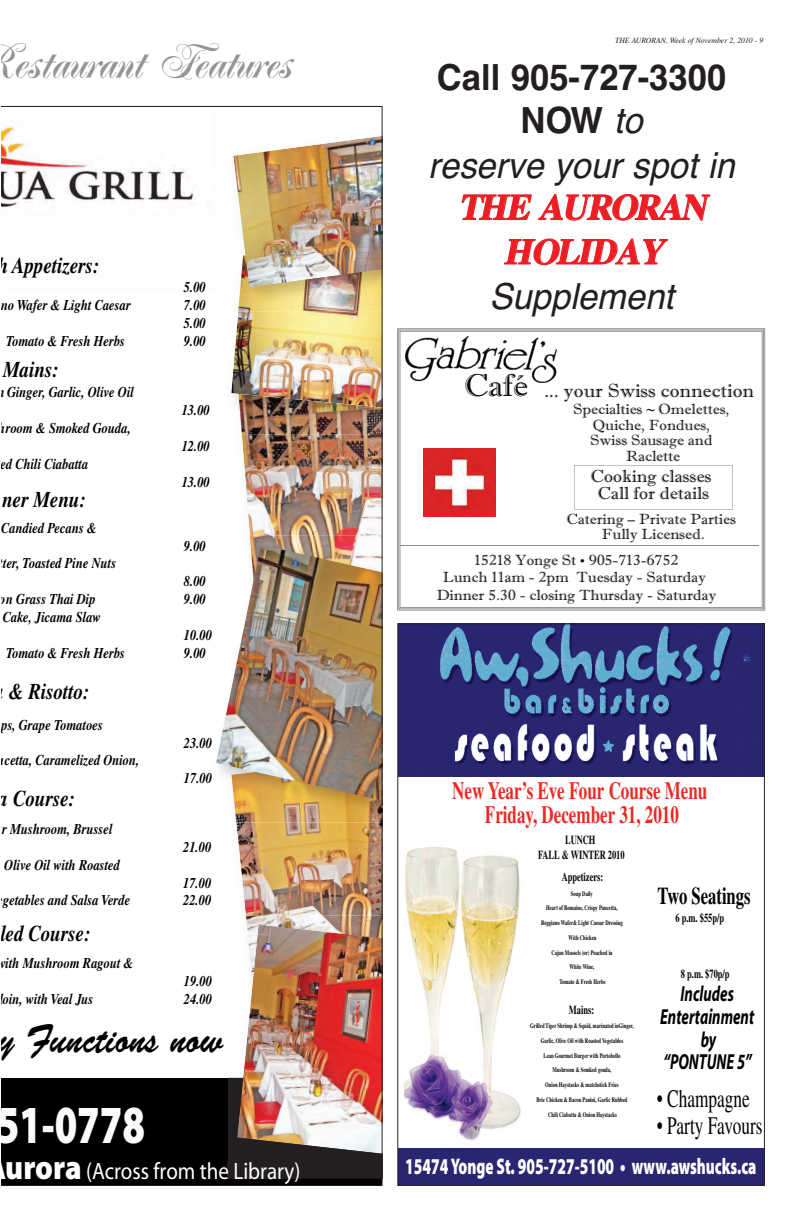
<style>
.page{position:relative;width:792px;height:1224px;background:#fff}
.page>*{position:absolute;margin:0;border:0;box-sizing:border-box;transform-origin:0 0}
.t1{font:53.8px "Myriad Pro Black+VLBPHT";color:#fcfbfc;scale:.73 1}
.t2{font:48px "Poppl Residenz Regular+SWDZYN";color:#939598;scale:.96 1}
.t3{font:40.7px "Brush Script+INNSFJ";color:#000;scale:.86 1}
.t4{font:36px/43.7px "Helvetica Oblique+BMTGSV";color:#231f20;text-align:center;scale:.96 1}
.t5{font:31.6px "Imprint MT Shadow+FRFGZL";color:#040503;scale:1.06 1}
.t6{font:25.2px "Times Roman+EPUGUJ";color:#000;scale:.68 1}
.t7{font:24.8px/24.6px "Times Bold+QCWEUD";color:#ee2823;text-align:center;scale:.68 1}
.t8{font:24.2px "Times Bold+QCWEUD";color:#000;scale:.68 1}
.t9{font:23.7px "Myriad Roman+COAEMK";color:#fff;scale:.89 1}
.t10{font:22.7px "Myriad Pro Black+VLBPHT";color:#fff;scale:.67 1}
.t11{font:22.5px "Times Bold Italic+FHLCPY";color:#000;scale:.84 1}
.t12{font:21.8px/22.7px "Myriad Bold Italic+HWZKLG";color:#000;text-align:center;scale:.68 1}
.t13{font:19px "Imprint MT Shadow+FRFGZL";color:#040503;scale:1.06 1}
.t14{font:17.4px/17.4px "Imprint MT Shadow+FRFGZL";color:#040503;text-align:center;scale:1.06 1}
.t15{font:14.9px/17.9px "Times Bold Italic+FHLCPY";color:#000;scale:.84 1}
.t16{font:14.7px/15.6px "Imprint MT Shadow+FRFGZL";color:#040503;text-align:center;scale:1.06 1}
.t17{font:12.3px "Times Bold+QCWEUD";color:#000;scale:.68 1}
.t18{font:12.3px/14.7px "Times Bold+QCWEUD";color:#040503;text-align:center;scale:.68 1}
.t19{font:8px "Times Italic+HJFKEX";color:#231f20;scale:.96 1}
.t20{font:6.8px/14.7px "Times Bold+QCWEUD";color:#000;text-align:center;scale:.68 1}
.s1{font-family:"Myriad Pro Black+VLBPHT";font-size:34.3px}
.s2{color:#fdfdfd}
.s3{font-family:"Helvetica Bold TT+PBNAFC"}
.s4{font-family:"Times Bold+QCWEUD";font-style:italic;color:#ee1d23}
.s5{font-family:"Times Bold+UCTTMF";font-style:italic;color:#ee1d23}
</style>
<div class="page">
<img style="left:2px;top:106px;width:381px;height:1080px">
<img style="left:424px;top:448px;width:72px;height:68px">
<img style="left:405px;top:336px;width:152px;height:47px">
<hr style="left:400px;top:545px;width:359px;height:1px;background:#8b8c8f">
<svg style="left:574px;top:465px;width:159px;height:44px"></svg>
<div style="left:400px;top:331px;width:362px;height:277px;border:1px solid #939598"></div>
<img style="left:404px;top:847px;width:117px;height:294px">
<img style="left:399px;top:625px;width:364px;height:152px">
<div style="left:398px;top:1148px;width:366px;height:37px;background:#292571"></div>
<p class="t2" style="left:11px;top:42px;width:291px">estaurant Features</p>
<p class="t11" style="left:-2px;top:257px;width:123px">h Appetizers:</p>
<p class="t15" style="left:184px;top:280px;width:28px">5.00</p>
<p class="t15" style="left:1px;top:298px;width:156px">no Wafer &amp; Light Caesar</p>
<p class="t15" style="left:184px;top:298px;width:28px">7.00<br>5.00</p>
<p class="t15" style="left:6px;top:333px;width:143px">Tomato &amp; Fresh Herbs</p>
<p class="t15" style="left:184px;top:333px;width:28px">9.00</p>
<p class="t11" style="left:3px;top:361px;width:68px">Mains:</p>
<p class="t15" style="left:-3px;top:384px;width:165px">n Ginger, Garlic, Olive Oil</p>
<p class="t15" style="left:-1px;top:420px;width:159px">hroom &amp; Smoked Gouda,</p>
<p class="t15" style="left:1px;top:456px;width:106px">ed Chili Ciabatta</p>
<p class="t11" style="left:2px;top:491px;width:101px">ner Menu:</p>
<p class="t15" style="left:1px;top:520px;width:115px">Candied Pecans &amp;</p>
<p class="t15" style="left:0;top:556px;width:140px">tter, Toasted Pine Nuts</p>
<p class="t15" style="left:182px;top:402px;width:35px">13.00</p>
<p class="t15" style="left:182px;top:438px;width:35px">12.00</p>
<p class="t15" style="left:182px;top:474px;width:35px">13.00</p>
<p class="t15" style="left:184px;top:538px;width:28px">9.00</p>
<p class="t15" style="left:184px;top:574px;width:28px">8.00</p>
<p class="t15" style="left:0;top:592px;width:116px">on Grass Thai Dip</p>
<p class="t15" style="left:184px;top:592px;width:28px">9.00</p>
<p class="t15" style="left:3px;top:610px;width:118px">Cake, Jicama Slaw</p>
<p class="t15" style="left:184px;top:627px;width:35px">10.00</p>
<p class="t15" style="left:6px;top:645px;width:143px">Tomato &amp; Fresh Herbs</p>
<p class="t15" style="left:184px;top:645px;width:28px">9.00</p>
<p class="t11" style="left:9px;top:683px;width:97px">&amp; Risotto:</p>
<p class="t15" style="left:1px;top:717px;width:122px">ps, Grape Tomatoes</p>
<p class="t15" style="left:-2px;top:753px;width:170px">ncetta, Caramelized Onion,</p>
<p class="t11" style="left:-1px;top:790px;width:92px">a Course:</p>
<p class="t15" style="left:2px;top:821px;width:133px">r Mushroom, Brussel</p>
<p class="t15" style="left:4px;top:857px;width:139px">Olive Oil with Roasted</p>
<p class="t15" style="left:184px;top:735px;width:35px">23.00</p>
<p class="t15" style="left:184px;top:771px;width:35px">17.00</p>
<p class="t15" style="left:183px;top:839px;width:35px">21.00</p>
<p class="t15" style="left:183px;top:875px;width:35px">17.00</p>
<p class="t15" style="left:-2px;top:893px;width:159px">egetables and Salsa Verde</p>
<p class="t15" style="left:183px;top:893px;width:35px">22.00</p>
<p class="t11" style="left:1px;top:925px;width:109px">led Course:</p>
<p class="t15" style="left:-3px;top:956px;width:164px">with Mushroom Ragout &amp;</p>
<p class="t15" style="left:184px;top:974px;width:35px">19.00</p>
<p class="t15" style="left:-1px;top:991px;width:114px">loin, with Veal Jus</p>
<p class="t15" style="left:184px;top:991px;width:35px">24.00</p>
<p class="t3" style="left:-1px;top:1024px;width:263px">y Functions now</p>
<p class="t1" style="left:-4px;top:1105px;width:205px">51-0778</p>
<p class="t9" style="left:5px;top:1162px;width:333px"><span class="s1">urora</span> (Across from the Library<span class="s2">)</span></p>
<p class="t19" style="left:615px;top:38px;width:156px">THE AURORAN, Week of November 2, 2010 - 9</p>
<p class="t4" style="left:428px;top:56px;width:321px"><span class="s3">Call 905-727-3300<br>NOW</span> to<br>reserve your spot in<br><span class="s4">TH</span><span class="s5">E</span> <span class="s4">AURORAN<br>HOLIDAY<br></span>Supplement</p>
<p class="t5" style="left:464px;top:367px;width:62px">Café</p>
<p class="t13" style="left:544px;top:379px;width:200px">... your Swiss connection</p>
<p class="t16" style="left:573px;top:401px;width:149px">Specialties ~ Omelettes,<br>Quiche, Fondues,<br>Swiss Sausage and<br>Raclette</p>
<p class="t14" style="left:590px;top:467px;width:116px">Cooking classes<br>Call for details</p>
<p class="t16" style="left:566px;top:511px;width:161px">Catering – Private Parties<br>Fully Licensed.</p>
<p class="t16" style="left:436px;top:551px;width:265px;line-height:17.7px">15218 Yonge St • 905-713-6752<br>Lunch 11am - 2pm Tuesday - Saturday<br>Dinner 5.30 - closing Thursday - Saturday</p>
<p class="t7" style="left:452px;top:781px;width:377px">New Year’s Eve Four Course Menu<br>Friday, December 31, 2010</p>
<p class="t18" style="left:538px;top:834px;width:129px">LUNCH<br>FALL &amp; WINTER 2010</p>
<p class="t17" style="left:562px;top:873px;width:62px">Appetizers:</p>
<p class="t20" style="left:541px;top:887px;width:122px">Soup Daily<br>Heart of Romaine, Crispy Pancetta,<br>Reggiano Wafer&amp; Light Caesar Dressing<br>With Chicken<br>Cajun Mussels (or) Poached in<br>White Wine,<br>Tomato &amp; Fresh Herbs</p>
<p class="t17" style="left:569px;top:1005px;width:39px">Mains:</p>
<p class="t20" style="left:530px;top:1019px;width:153px">Grilled Tiger Shrimp &amp; Squid, marinated inGinger, Garlic, Olive Oil with Roasted Vegetables<br>Lean Gourmet Burger with Portobello<br>Mushroom &amp; Somked gouda,<br>Onion Haystacks &amp; matchstick Fries<br>Brie Chicken &amp; Bacon Panini, Garlic Rubbed<br>Chili Ciabatta &amp; Onion Haystacks</p>
<p class="t8" style="left:658px;top:887px;width:138px">Two Seatings</p>
<p class="t17" style="left:675px;top:914px;width:73px">6 p.m. $55p/p</p>
<p class="t17" style="left:681px;top:970px;width:73px">8 p.m. $70p/p</p>
<p class="t12" style="left:660px;top:985px;width:140px">Includes<br>Entertainment by<br>“PONTUNE 5”</p>
<p class="t6" style="left:657px;top:1090px;width:138px">• Champagne</p>
<p class="t6" style="left:657px;top:1117px;width:157px">• Party Favours</p>
<p class="t10" style="left:405px;top:1158px;width:526px">15474 Yonge St. 905-727-5100 • www.awshucks.ca</p>
</div>
